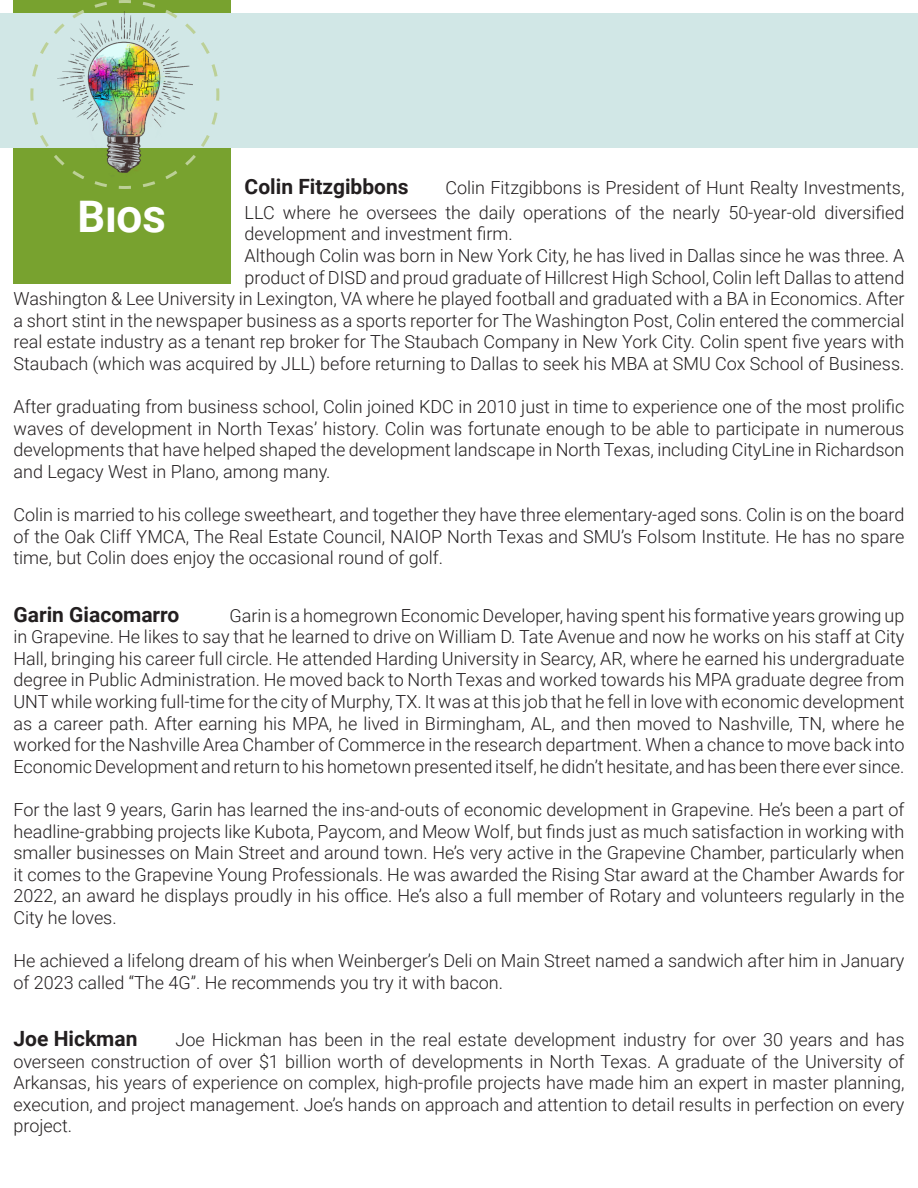
<style>
.page{position:relative;width:918px;height:1188px;background:#fff}
.page>*{position:absolute;margin:0;border:0;box-sizing:border-box;transform-origin:0 0}
.t1{font:700 43.5px "Roboto";color:#fff}
.t2{font:700 21px "Roboto";color:#231f20}
.t3{font:300 18px/21.6px "Roboto";color:#231f20;text-align:justify}
</style>
<div class="page">
<div style="left:14px;top:0;width:217px;height:284px;background:#78a22f"></div>
<div style="left:0;top:14px;width:918px;height:134px;background:#d1e7e6"></div>
<img style="left:29px;top:0;width:192px;height:189px">
<p class="t2" style="left:245px;top:171px;width:166px">Colin Fitzgibbons</p>
<p class="t3" style="left:245px;top:174px;width:661px;line-height:25.2px;text-align:right">Colin Fitzgibbons is President of Hunt Realty Investments,<br>LLC where he oversees the daily operations of the nearly 50-year-old diversified</p>
<p class="t3" style="left:245px;top:222px;width:270px">development and investment firm.</p>
<p class="t3" style="left:14px;top:244px;width:893px;text-align:right">Although Colin was born in New York City, he has lived in Dallas since he was three. A<br>product of DISD and proud graduate of Hillcrest High School, Colin left Dallas to attend<br>Washington &amp; Lee University in Lexington, VA where he played football and graduated with a BA in Economics. After a short stint in the newspaper business as a sports reporter for The Washington Post, Colin entered the commercial real estate industry as a tenant rep broker for The Staubach Company in New York City. Colin spent five years with Staubach (which was acquired by JLL) before returning to Dallas to seek his MBA at SMU Cox School of Business.</p>
<p class="t3" style="left:14px;top:395px;width:892px">After graduating from business school, Colin joined KDC in 2010 just in time to experience one of the most prolific waves of development in North Texas’ history. Colin was fortunate enough to be able to participate in numerous developments that have helped shaped the development landscape in North Texas, including CityLine in Richardson and Legacy West in Plano, among many.</p>
<p class="t3" style="left:14px;top:503px;width:892px">Colin is married to his college sweetheart, and together they have three elementary-aged sons. Colin is on the board of the Oak Cliff YMCA, The Real Estate Council, NAIOP North Texas and SMU’s Folsom Institute. He has no spare time, but Colin does enjoy the occasional round of golf.</p>
<p class="t2" style="left:14px;top:599px;width:167px">Garin Giacomarro</p>
<p class="t1" style="left:78px;top:186px;width:90px">Bios</p>
<p class="t3" style="left:14px;top:604px;width:893px;text-indent:216px">Garin is a homegrown Economic Developer, having spent his formative years growing up in Grapevine. He likes to say that he learned to drive on William D. Tate Avenue and now he works on his staff at City Hall, bringing his career full circle. He attended Harding University in Searcy, AR, where he earned his undergraduate degree in Public Administration. He moved back to North Texas and worked towards his MPA graduate degree from UNT while working full-time for the city of Murphy, TX. It was at this job that he fell in love with economic development as a career path. After earning his MPA, he lived in Birmingham, AL, and then moved to Nashville, TN, where he worked for the Nashville Area Chamber of Commerce in the research department. When a chance to move back into Economic Development and return to his hometown presented itself, he didn’t hesitate, and has been there ever since.</p>
<p class="t3" style="left:14px;top:798px;width:893px">For the last 9 years, Garin has learned the ins-and-outs of economic development in Grapevine. He’s been a part of headline-grabbing projects like Kubota, Paycom, and Meow Wolf, but finds just as much satisfaction in working with smaller businesses on Main Street and around town. He’s very active in the Grapevine Chamber, particularly when it comes to the Grapevine Young Professionals. He was awarded the Rising Star award at the Chamber Awards for 2022, an award he displays proudly in his office. He’s also a full member of Rotary and volunteers regularly in the City he loves.</p>
<p class="t3" style="left:14px;top:949px;width:892px">He achieved a lifelong dream of his when Weinberger’s Deli on Main Street named a sandwich after him in January of 2023 called “The 4G”. He recommends you try it with bacon.</p>
<p class="t2" style="left:14px;top:1024px;width:125px">Joe Hickman</p>
<p class="t3" style="left:14px;top:1028px;width:892px;text-indent:162px">Joe Hickman has been in the real estate development industry for over 30 years and has overseen construction of over $1 billion worth of developments in North Texas. A graduate of the University of Arkansas, his years of experience on complex, high-profile projects have made him an expert in master planning, execution, and project management. Joe’s hands on approach and attention to detail results in perfection on every project.</p>
</div>
